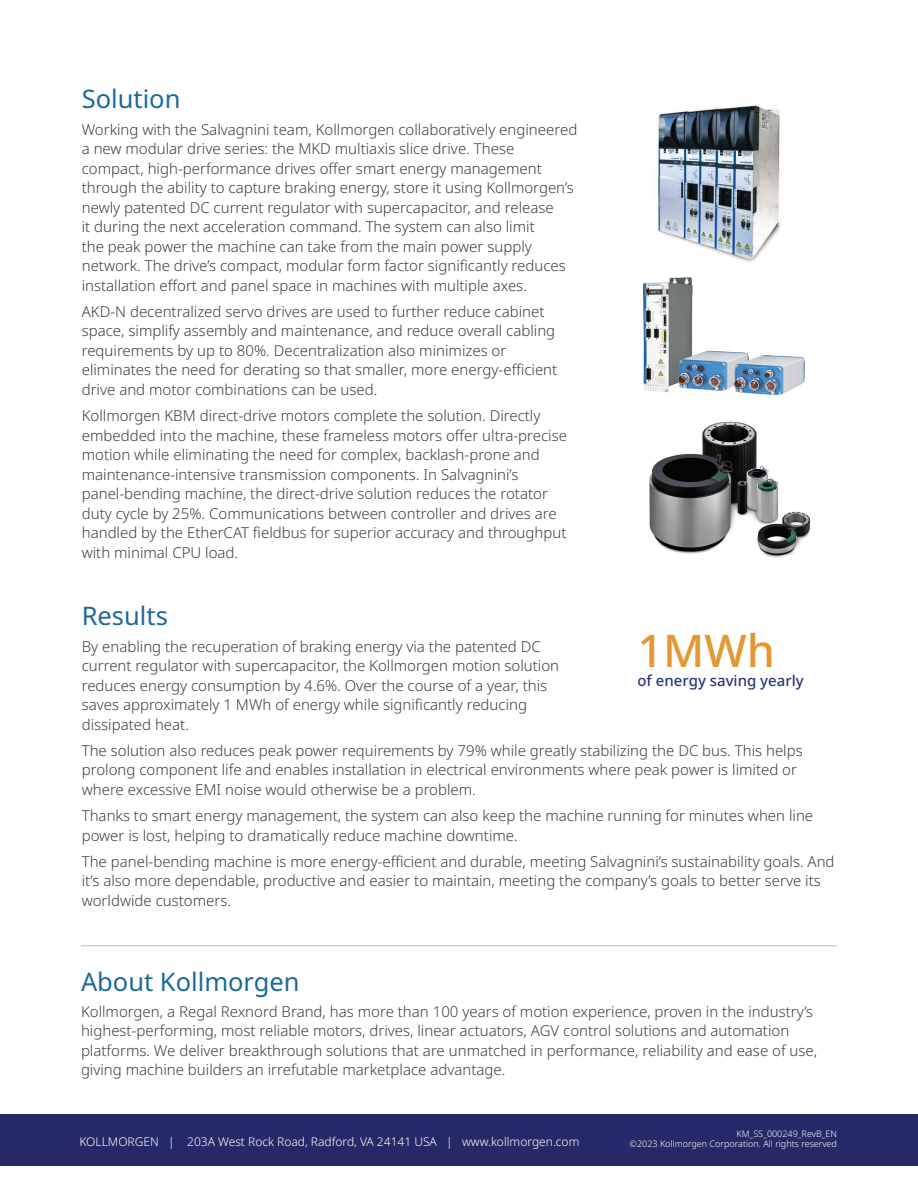
<style>
.page{position:relative;width:918px;height:1188px;background:#fff}
.page>*{position:absolute;margin:0;border:0;box-sizing:border-box;transform-origin:0 0}
.t1{font:500 45px "Noto Sans";color:#e39834}
.t2{font:25.5px "Noto Sans";color:#1d699a}
.t3{font:300 15px/19.5px "Noto Sans";color:#3e3e3f}
.t4{font:500 15px "Noto Sans";color:#28367c}
.t5{font:300 12px "Noto Sans";color:#fff}
.t6{font:300 9px/10.8px "Noto Sans";color:#fff;text-align:right}
</style>
<div class="page">
<div style="left:0;top:1114px;width:918px;height:52px;background:#262967"></div>
<hr style="left:81px;top:945px;width:756px;height:1px;background:#d1d2d4">
<img style="left:649px;top:421px;width:161px;height:137px">
<img style="left:657px;top:105px;width:124px;height:147px">
<img style="left:642px;top:252px;width:163px;height:144px">
<h2 class="t2" style="left:82px;top:85px;width:100px">Solution</h2>
<p class="t3" style="left:82px;top:120px;width:497px">Working with the Salvagnini team, Kollmorgen collaboratively engineered a new modular drive series: the MKD multiaxis slice drive. These compact, high-performance drives offer smart energy management through the ability to capture braking energy, store it using Kollmorgen’s newly patented DC current regulator with supercapacitor, and release<br>it during the next acceleration command. The system can also limit<br>the peak power the machine can take from the main power supply network. The drive’s compact, modular form factor significantly reduces installation effort and panel space in machines with multiple axes.</p>
<p class="t3" style="left:82px;top:302px;width:477px">AKD-N decentralized servo drives are used to further reduce cabinet space, simplify assembly and maintenance, and reduce overall cabling requirements by up to 80%. Decentralization also minimizes or eliminates the need for derating so that smaller, more energy-efficient drive and motor combinations can be used.</p>
<p class="t3" style="left:82px;top:406px;width:487px">Kollmorgen KBM direct-drive motors complete the solution. Directly embedded into the machine, these frameless motors offer ultra-precise motion while eliminating the need for complex, backlash-prone and maintenance-intensive transmission components. In Salvagnini’s panel-bending machine, the direct-drive solution reduces the rotator duty cycle by 25%. Communications between controller and drives are handled by the EtherCAT fieldbus for superior accuracy and throughput with minimal CPU load.</p>
<h2 class="t2" style="left:82px;top:602px;width:88px">Results</h2>
<p class="t3" style="left:82px;top:637px;width:479px">By enabling the recuperation of braking energy via the patented DC current regulator with supercapacitor, the Kollmorgen motion solution reduces energy consumption by 4.6%. Over the course of a year, this saves approximately 1 MWh of energy while significantly reducing dissipated heat.</p>
<p class="t3" style="left:82px;top:741px;width:723px">The solution also reduces peak power requirements by 79% while greatly stabilizing the DC bus. This helps prolong component life and enables installation in electrical environments where peak power is limited or where excessive EMI noise would otherwise be a problem.</p>
<p class="t3" style="left:82px;top:806px;width:733px">Thanks to smart energy management, the system can also keep the machine running for minutes when line power is lost, helping to dramatically reduce machine downtime.</p>
<p class="t3" style="left:82px;top:852px;width:754px">The panel-bending machine is more energy-efficient and durable, meeting Salvagnini’s sustainability goals. And it’s also more dependable, productive and easier to maintain, meeting the company’s goals to better serve its worldwide customers.</p>
<h1 class="t1" style="left:638px;top:619px;width:139px">1MWh</h1>
<p class="t4" style="left:638px;top:670px;width:168px">of energy saving yearly</p>
<h2 class="t2" style="left:81px;top:967px;width:220px">About Kollmorgen</h2>
<p class="t3" style="left:81px;top:1002px;width:738px">Kollmorgen, a Regal Rexnord Brand, has more than 100 years of motion experience, proven in the industry’s highest-performing, most reliable motors, drives, linear actuators, AGV control solutions and automation platforms. We deliver breakthrough solutions that are unmatched in performance, reliability and ease of use, giving machine builders an irrefutable marketplace advantage.</p>
<p class="t5" style="left:80px;top:1133px;width:501px">KOLLMORGEN | 203A West Rock Road, Radford, VA 24141 USA | www.kollmorgen.com</p>
<p class="t6" style="left:630px;top:1128px;width:209px">KM_SS_000249_RevB_EN<br>©2023 Kollmorgen Corporation. All rights reserved</p>
</div>
